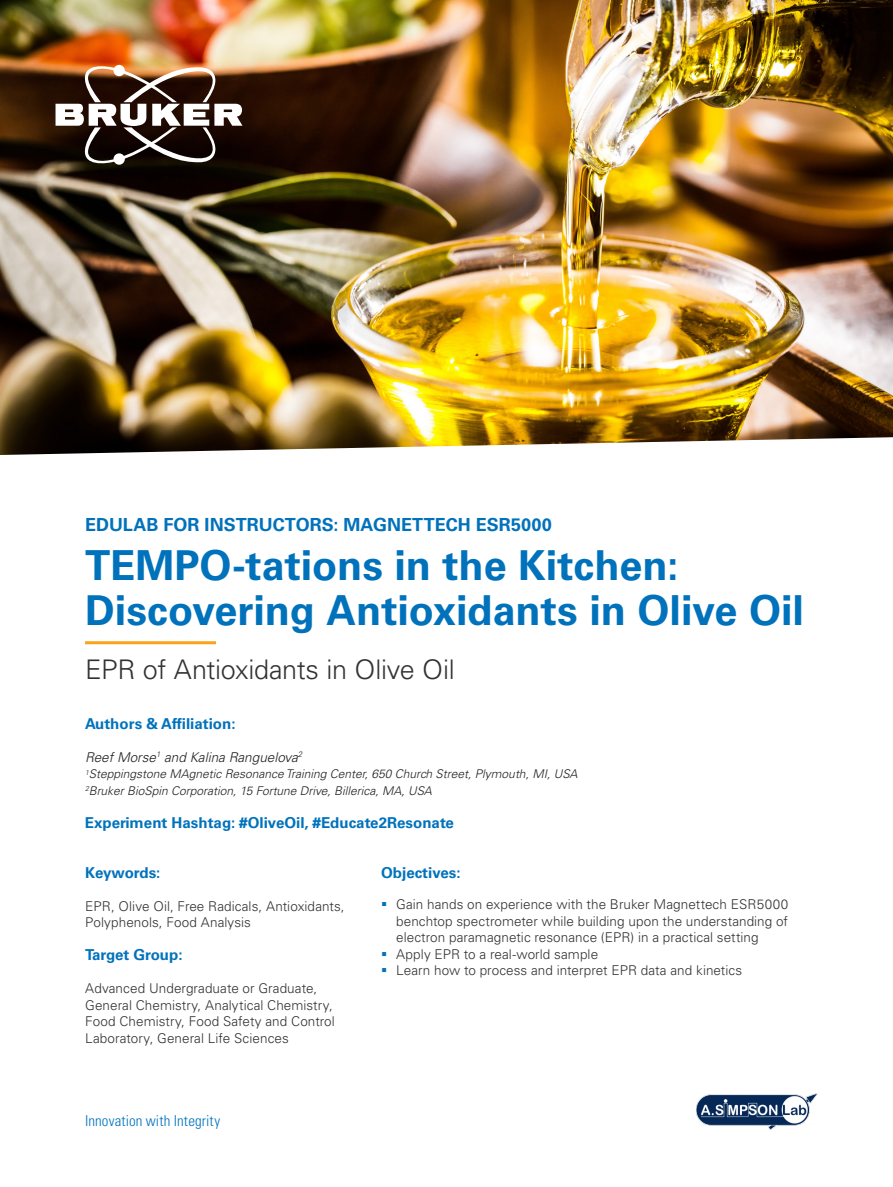
<style>
.page{position:relative;width:893px;height:1187px;background:#fff}
.page>*{position:absolute;margin:0;border:0;box-sizing:border-box;transform-origin:0 0}
.Product_name_market{font:700 41.25px/45px "Univers LT Std";color:#0072bc}
.Product_line_technology{font:300 27px "Univers LT Std";letter-spacing:-.015em;color:#313331}
.Product_line_technology-2{font:700 18px "Univers LT Std";letter-spacing:.005em;color:#0072bc}
.Sub-headline{font:700 15px "Univers LT Std";color:#0072bc}
.Signature_Bruker{font:300 condensed 15px "Univers LT Std";letter-spacing:.01em;color:#0072bc}
.Body_content{font:300 13.5px/16.5px "Univers LT Std";letter-spacing:.005em;color:#313331}
.Sub-headline-2{font:italic 300 13.5px "Univers LT Std";color:#231f20}
.Sub-headline-3{font:italic 300 12px "Univers LT Std";color:#231f20}
</style>
<div class="page">
<img style="left:696px;top:1093px;width:121px;height:36px">
<img style="left:0;top:0;width:893px;height:455px">
<svg style="left:56px;top:60px;width:186px;height:109px"></svg>
<hr style="left:85px;top:641px;width:131px;height:3px;background:#faa21b">
<p class="Product_line_technology-2" style="left:85px;top:514px;width:468px">EDULAB FOR INSTRUCTORS: MAGNETTECH ESR5000</p>
<p class="Product_name_market" style="left:85px;top:543px;width:720px">TEMPO-tations in the Kitchen:<br>Discovering Antioxidants in Olive Oil</p>
<p class="Product_line_technology" style="left:85px;top:653px;width:371px">EPR of Antioxidants in Olive Oil</p>
<p class="Sub-headline" style="left:85px;top:714px;width:152px">Authors &amp; Affiliation:</p>
<p class="Sub-headline-2" style="left:85px;top:749px;width:219px">Reef Morse<sup>1</sup> and Kalina Ranguelova<sup>2</sup></p>
<p class="Sub-headline-3" style="left:85px;top:767px;width:494px"><sup>1</sup>Steppingstone MAgnetic Resonance Training Center, 650 Church Street, Plymouth, MI, USA</p>
<p class="Sub-headline-3" style="left:85px;top:783px;width:348px"><sup>2</sup>Bruker BioSpin Corporation, 15 Fortune Drive, Billerica, MA, USA</p>
<p class="Sub-headline" style="left:85px;top:813px;width:371px">Experiment Hashtag: #OliveOil, #Educate2Resonate</p>
<p class="Sub-headline" style="left:85px;top:863px;width:77px">Keywords:</p>
<p class="Body_content" style="left:85px;top:897px;width:261px">EPR, Olive Oil, Free Radicals, Antioxidants,<br>Polyphenols, Food Analysis</p>
<p class="Sub-headline" style="left:85px;top:945px;width:99px">Target Group:</p>
<p class="Body_content" style="left:85px;top:980px;width:251px">Advanced Undergraduate or Graduate, General Chemistry, Analytical Chemistry, Food Chemistry, Food Safety and Control Laboratory, General Life Sciences</p>
<p class="Signature_Bruker" style="left:85px;top:1111px;width:137px">Innovation with Integrity</p>
<p class="Sub-headline" style="left:381px;top:863px;width:81px">Objectives:</p>
<p class="Body_content" style="left:396px;top:896px;width:394px;text-align:justify">Gain hands on experience with the Bruker Magnettech ESR5000 benchtop spectrometer while building upon the understanding of electron paramagnetic resonance (EPR) in a practical setting</p>
<p class="Body_content" style="left:396px;top:945px;width:204px">Apply EPR to a real-world sample</p>
<p class="Body_content" style="left:396px;top:962px;width:348px">Learn how to process and interpret EPR data and kinetics</p>
</div>
